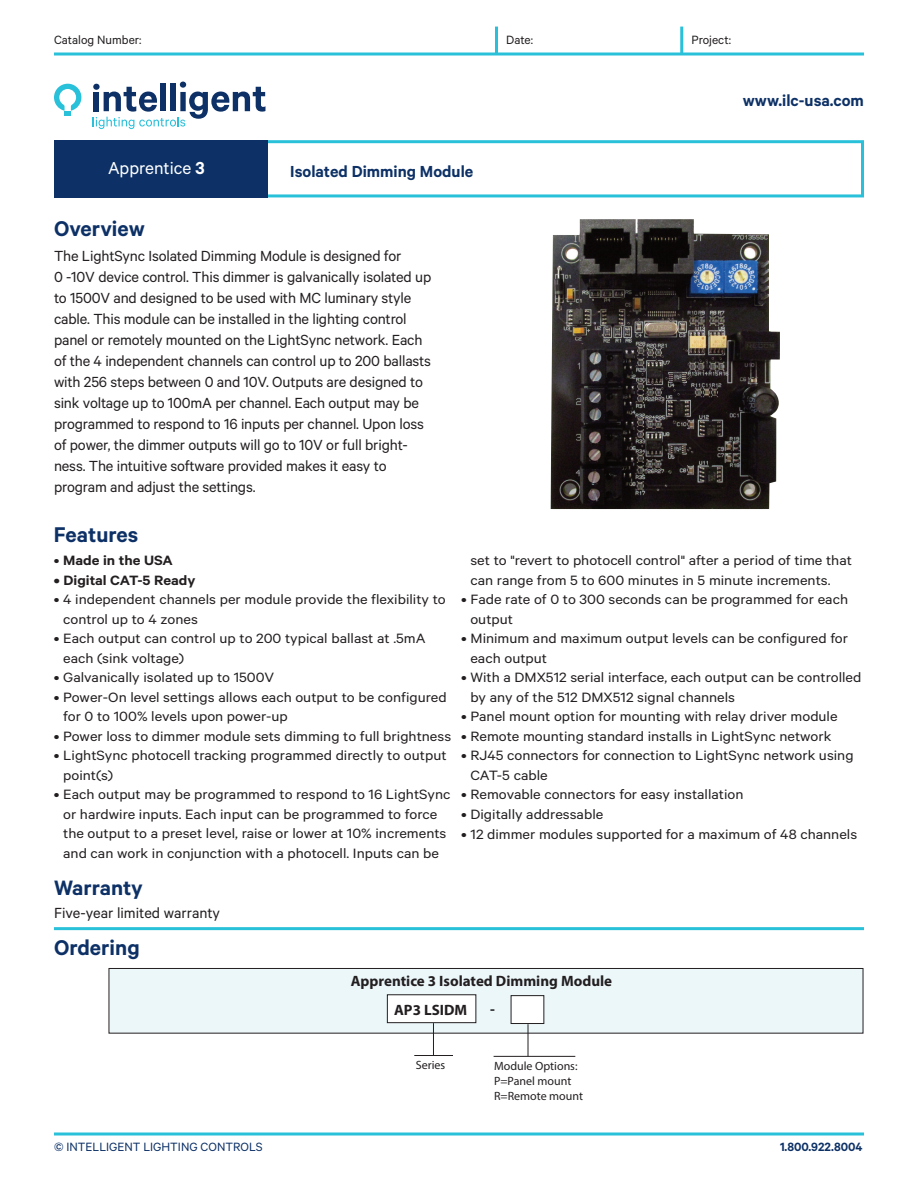
<style>
.page{position:relative;width:918px;height:1188px;background:#fff}
.page>*{position:absolute;margin:0;border:0;box-sizing:border-box;transform-origin:0 0}
.t1{font:600 24px "Calibre";color:#0d3166}
.t2{font:600 23.4px "Calibre";color:#0d3166}
.t3{font:19.5px "Calibre";color:#fff}
.t4{font:600 18px "Calibre";color:#0d3166}
.t5{font:16.5px/21px "Calibre";letter-spacing:-.01em;color:#231f20}
.t6{font:15.15px/19.5px "Calibre";color:#231f20;scale:1.09 1}
.t7{font:600 15.15px "Calibre";color:#231f20;scale:1.09 1}
.t8{font:700 15px "Myriad Pro";color:#231f20}
.t9{font:13.5px "Calibre";color:#0d3166}
.t10{font:13.5px "Calibre";color:#231f20}
.t11{font:600 13.5px "Calibre";color:#0d3166}
.t12{font:12px/15px "Myriad Pro";color:#231f20}
.s1{font-weight:600}
.s2{font-weight:400}
</style>
<div class="page">
<svg style="left:54px;top:52px;width:810px;height:4px"></svg>
<svg style="left:54px;top:1132px;width:810px;height:4px"></svg>
<hr style="left:54px;top:927px;width:810px;height:3px;background:#29c0da">
<hr style="left:495px;top:27px;width:3px;height:27px;background:#29c0da">
<hr style="left:680px;top:27px;width:3px;height:27px;background:#29c0da">
<svg style="left:93px;top:82px;width:172px;height:47px"></svg>
<svg style="left:54px;top:84px;width:27px;height:32px"></svg>
<div style="left:249px;top:140px;width:615px;height:57px;border:3px solid #29c0da"></div>
<div style="left:54px;top:140px;width:213px;height:57px;background:#0d3166"></div>
<div style="left:109px;top:969px;width:754px;height:64px;background:#ecf7fa"></div>
<div style="left:109px;top:968px;width:754px;height:66px;border:1px solid #231f20"></div>
<div style="left:388px;top:995px;width:88px;height:27px;background:#fff"></div>
<div style="left:387px;top:994px;width:89px;height:29px;border:1px solid #231f20"></div>
<hr style="left:414px;top:1055px;width:39px;height:1px;background:#231f20">
<hr style="left:433px;top:1023px;width:1px;height:32px;background:#231f20">
<div style="left:511px;top:996px;width:32px;height:27px;background:#fff"></div>
<div style="left:511px;top:995px;width:33px;height:29px;border:1px solid #231f20"></div>
<hr style="left:494px;top:1056px;width:81px;height:1px;background:#231f20">
<hr style="left:528px;top:1024px;width:1px;height:32px;background:#231f20">
<img style="left:551px;top:219px;width:229px;height:290px">
<p class="t10" style="left:54px;top:35px;width:89px">Catalog Number:</p>
<p class="t10" style="left:506px;top:35px;width:28px">Date:</p>
<p class="t10" style="left:692px;top:35px;width:41px">Project:</p>
<p class="t4" style="left:743px;top:94px;width:123px">www.ilc-usa.com</p>
<p class="t3" style="left:108px;top:161px;width:98px">Apprentice <span class="s1">3</span></p>
<p class="t4" style="left:290px;top:165px;width:184px">Isolated Dimming Module</p>
<h1 class="t1" style="left:54px;top:220px;width:92px">Overview</h1>
<p class="t5" style="left:54px;top:247px;width:379px">The LightSync Isolated Dimming Module is designed for<br>0 -10V device control. This dimmer is galvanically isolated up to 1500V and designed to be used with MC luminary style cable. This module can be installed in the lighting control panel or remotely mounted on the LightSync network. Each of the 4 independent channels can control up to 200 ballasts with 256 steps between 0 and 10V. Outputs are designed to sink voltage up to 100mA per channel. Each output may be programmed to respond to 16 inputs per channel. Upon loss of power, the dimmer outputs will go to 10V or full bright&shy;ness. The intuitive software provided makes it easy to program and adjust the settings.</p>
<h1 class="t1" style="left:54px;top:526px;width:86px">Features</h1>
<p class="t7" style="left:54px;top:556px;width:111px"><span class="s2">•</span> Made in the USA</p>
<p class="t7" style="left:54px;top:575px;width:131px">• Digital CAT-5 Ready</p>
<p class="t6" style="left:63px;top:591px;width:352px;text-indent:-9px">• 4 independent channels per module provide the flexibility to control up to 4 zones</p>
<p class="t6" style="left:63px;top:630px;width:334px;text-indent:-9px">• Each output can control up to 200 typical ballast at .5mA each (sink voltage)</p>
<p class="t6" style="left:54px;top:669px;width:204px">• Galvanically isolated up to 1500V</p>
<p class="t6" style="left:63px;top:689px;width:353px;text-indent:-9px">• Power-On level settings allows each output to be configured for 0 to 100% levels upon power-up</p>
<p class="t6" style="left:54px;top:728px;width:366px">• Power loss to dimmer module sets dimming to full brightness</p>
<p class="t6" style="left:63px;top:747px;width:353px;text-indent:-9px">• LightSync photocell tracking programmed directly to output point(s)</p>
<p class="t6" style="left:54px;top:786px;width:365px;text-align:center">• Each output may be programmed to respond to 16 LightSync or hardwire inputs. Each input can be programmed to force the output to a preset level, raise or lower at 10% increments and can work in conjunction with a photocell. Inputs can be</p>
<h2 class="t2" style="left:54px;top:880px;width:91px">Warranty</h2>
<p class="t5" style="left:54px;top:903px;width:168px">Five-year limited warranty</p>
<h1 class="t1" style="left:54px;top:939px;width:87px">Ordering</h1>
<p class="t6" style="left:470px;top:552px;width:352px">set to "revert to photocell control" after a period of time that can range from 5 to 600 minutes in 5 minute increments.</p>
<p class="t6" style="left:470px;top:591px;width:348px;text-indent:-9px">• Fade rate of 0 to 300 seconds can be programmed for each output</p>
<p class="t6" style="left:470px;top:630px;width:348px;text-indent:-9px">• Minimum and maximum output levels can be configured for each output</p>
<p class="t6" style="left:470px;top:669px;width:360px;text-indent:-9px">• With a DMX512 serial interface, each output can be controlled by any of the 512 DMX512 signal channels</p>
<p class="t6" style="left:461px;top:708px;width:347px">• Panel mount option for mounting with relay driver module</p>
<p class="t6" style="left:461px;top:728px;width:341px">• Remote mounting standard installs in LightSync network</p>
<p class="t6" style="left:470px;top:747px;width:353px;text-indent:-9px">• RJ45 connectors for connection to LightSync network using<br>CAT-5 cable</p>
<p class="t6" style="left:461px;top:786px;width:260px">• Removable connectors for easy installation</p>
<p class="t6" style="left:461px;top:806px;width:132px">• Digitally addressable</p>
<p class="t6" style="left:461px;top:826px;width:365px">• 12 dimmer modules supported for a maximum of 48 channels</p>
<p class="t8" style="left:351px;top:975px;width:263px">Apprentice 3 Isolated Dimming Module</p>
<p class="t8" style="left:394px;top:1004px;width:75px">AP3 LSIDM</p>
<p class="t12" style="left:416px;top:1058px;width:31px">Series</p>
<p class="t8" style="left:490px;top:1003px;width:6px">-</p>
<p class="t12" style="left:494px;top:1059px;width:90px">Module Options:<br>P=Panel mount<br>R=Remote mount</p>
<p class="t9" style="left:54px;top:1142px;width:210px">© INTELLIGENT LIGHTING CONTROLS</p>
<p class="t11" style="left:780px;top:1142px;width:84px">1.800.922.8004</p>
</div>
